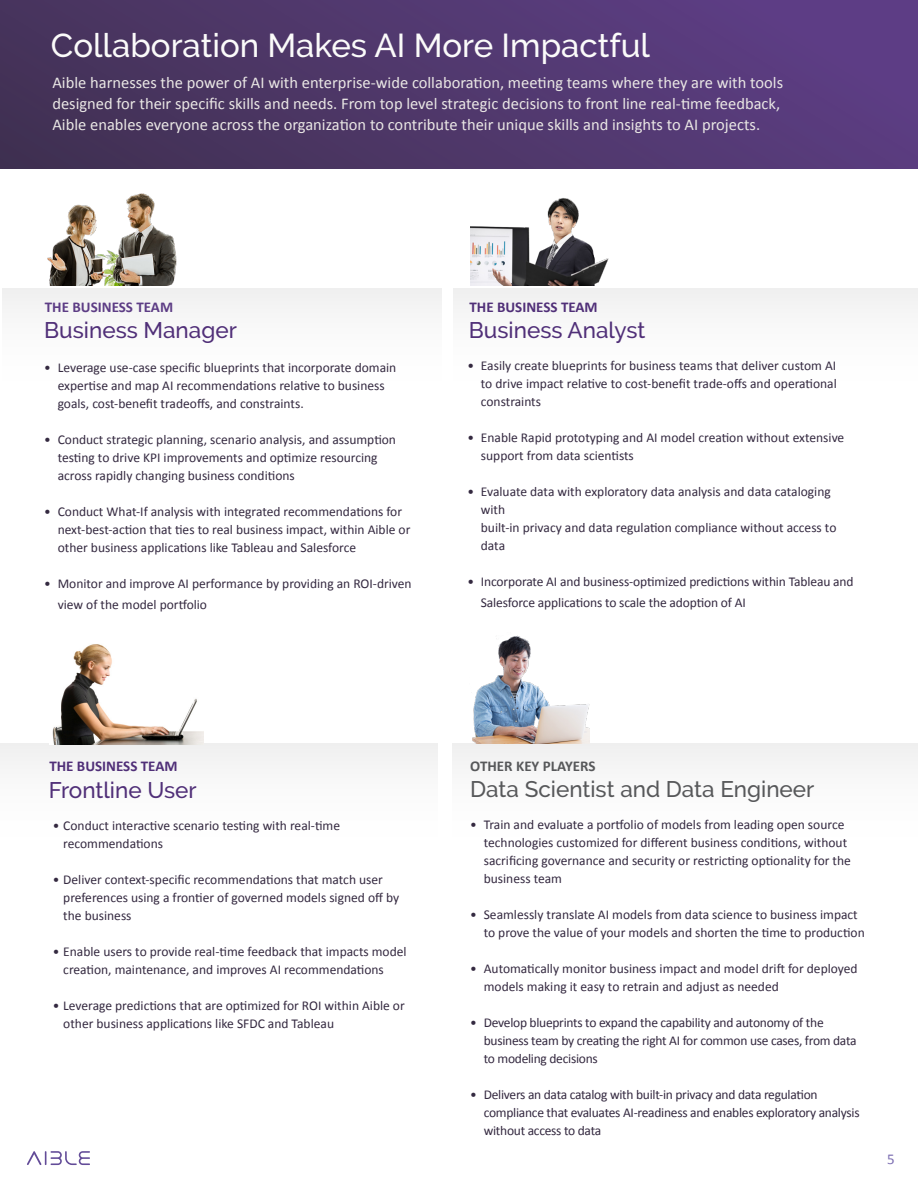
<style>
.page{position:relative;width:918px;height:1188px;background:#fff}
.page>*{position:absolute;margin:0;border:0;box-sizing:border-box;transform-origin:0 0}
.t1{font:500 33px "Raleway";color:#fbfbfa}
.t2{font:500 22.5px "Raleway";color:#502f78}
.t3{font:500 22.5px "Raleway";color:#57585a}
.t4{font:16.5px/21px "Calibri";color:#eae7e5}
.t5{font:700 15px "Calibri";color:#502f78}
.t6{font:700 15px "Calibri";color:#57585a}
.t7{font:700 15px "Calibri";color:#5d3d85}
.t8{font:15px "Calibri";color:#7e70b3}
.t9{font:13.5px/18px "Calibri";color:#342940}
.t10{font:13.5px/18px "Calibri";letter-spacing:-.02em;color:#342940}
</style>
<div class="page">
<div style="left:454px;top:288px;width:464px;height:114px;background:#fbfbfb"></div>
<div style="left:0;top:744px;width:438px;height:114px;background:#fbfbfb"></div>
<div style="left:3px;top:288px;width:438px;height:114px;background:#fbfbfb"></div>
<div style="left:453px;top:744px;width:465px;height:114px;background:#fbfbfb"></div>
<div style="left:0;top:0;width:918px;height:168px;background:linear-gradient(to right,#443256,#5e3e85)"></div>
<img style="left:469px;top:635px;width:121px;height:109px">
<img style="left:52px;top:644px;width:151px;height:100px">
<img style="left:470px;top:198px;width:139px;height:88px">
<img style="left:48px;top:193px;width:129px;height:93px">
<svg style="left:27px;top:1151px;width:63px;height:14px"></svg>
<p class="t1" style="left:51px;top:26px;width:601px">Collaboration Makes AI More Impactful</p>
<p class="t4" style="left:52px;top:72px;width:732px">Aible harnesses the power of AI with enterprise-wide collaboration, meeting teams where they are with tools designed for their specific skills and needs. From top level strategic decisions to front line real-time feedback,<br>Aible enables everyone across the organization to contribute their unique skills and insights to AI projects.</p>
<p class="t7" style="left:45px;top:297px;width:130px">THE BUSINESS TEAM</p>
<p class="t5" style="left:469px;top:297px;width:130px">THE BUSINESS TEAM</p>
<p class="t2" style="left:44px;top:317px;width:194px">Business Manager</p>
<p class="t9" style="left:58px;top:358px;width:340px;text-indent:-13px">• Leverage use-case specific blueprints that incorporate domain expertise and map AI recommendations relative to business goals, cost-benefit tradeoffs, and constraints.</p>
<p class="t9" style="left:58px;top:430px;width:340px;text-indent:-13px">• Conduct strategic planning, scenario analysis, and assumption testing to drive KPI improvements and optimize resourcing across rapidly changing business conditions</p>
<p class="t9" style="left:58px;top:502px;width:354px;text-indent:-13px">• Conduct What-If analysis with integrated recommendations for next-best-action that ties to real business impact, within Aible or other business applications like Tableau and Salesforce</p>
<p class="t9" style="left:58px;top:572px;width:356px;line-height:21px;text-indent:-13px">• Monitor and improve AI performance by providing an ROI-driven view of the model portfolio</p>
<p class="t2" style="left:469px;top:317px;width:178px">Business Analyst</p>
<p class="t9" style="left:481px;top:356px;width:357px;text-align:justify;text-indent:-14px">• Easily create blueprints for business teams that deliver custom AI to drive impact relative to cost-benefit trade-offs and operational constraints</p>
<p class="t9" style="left:481px;top:428px;width:365px;text-indent:-14px">• Enable Rapid prototyping and AI model creation without extensive support from data scientists</p>
<p class="t9" style="left:481px;top:482px;width:357px;text-indent:-14px">• Evaluate data with exploratory data analysis and data cataloging with<br>built-in privacy and data regulation compliance without access to data</p>
<p class="t9" style="left:481px;top:571px;width:374px;line-height:21px;text-indent:-14px">• Incorporate AI and business-optimized predictions within Tableau and<br>Salesforce applications to scale the adoption of AI</p>
<p class="t5" style="left:49px;top:756px;width:130px">THE BUSINESS TEAM</p>
<p class="t6" style="left:470px;top:756px;width:127px">OTHER KEY PLAYERS</p>
<p class="t2" style="left:49px;top:777px;width:149px">Frontline User</p>
<p class="t3" style="left:470px;top:776px;width:346px">Data Scientist and Data Engineer</p>
<p class="t9" style="left:63px;top:816px;width:278px;text-indent:-10px">• Conduct interactive scenario testing with real-time recommendations</p>
<p class="t9" style="left:63px;top:870px;width:337px;text-indent:-10px">• Deliver context-specific recommendations that match user preferences using a frontier of governed models signed off by the business</p>
<p class="t9" style="left:63px;top:942px;width:345px;text-indent:-10px">• Enable users to provide real-time feedback that impacts model creation, maintenance, and improves AI recommendations</p>
<p class="t9" style="left:63px;top:996px;width:343px;text-indent:-10px">• Leverage predictions that are optimized for ROI within Aible or other business applications like SFDC and Tableau</p>
<p class="t9" style="left:484px;top:814px;width:369px;text-indent:-14px">• Train and evaluate a portfolio of models from leading open source technologies customized for different business conditions, without sacrificing governance and security or restricting optionality for the business team</p>
<p class="t9" style="left:484px;top:904px;width:382px;text-indent:-14px">• Seamlessly translate AI models from data science to business impact to prove the value of your models and shorten the time to production</p>
<p class="t9" style="left:484px;top:958px;width:375px;text-indent:-14px">• Automatically monitor business impact and model drift for deployed models making it easy to retrain and adjust as needed</p>
<p class="t10" style="left:484px;top:1012px;width:374px;text-indent:-14px">• Develop blueprints to expand the capability and autonomy of the business team by creating the right AI for common use cases, from data to modeling decisions</p>
<p class="t10" style="left:484px;top:1084px;width:377px;text-indent:-14px">• Delivers an data catalog with built-in privacy and data regulation compliance that evaluates AI-readiness and enables exploratory analysis without access to data</p>
<p class="t8" style="left:887px;top:1149px;width:9px">5</p>
</div>
